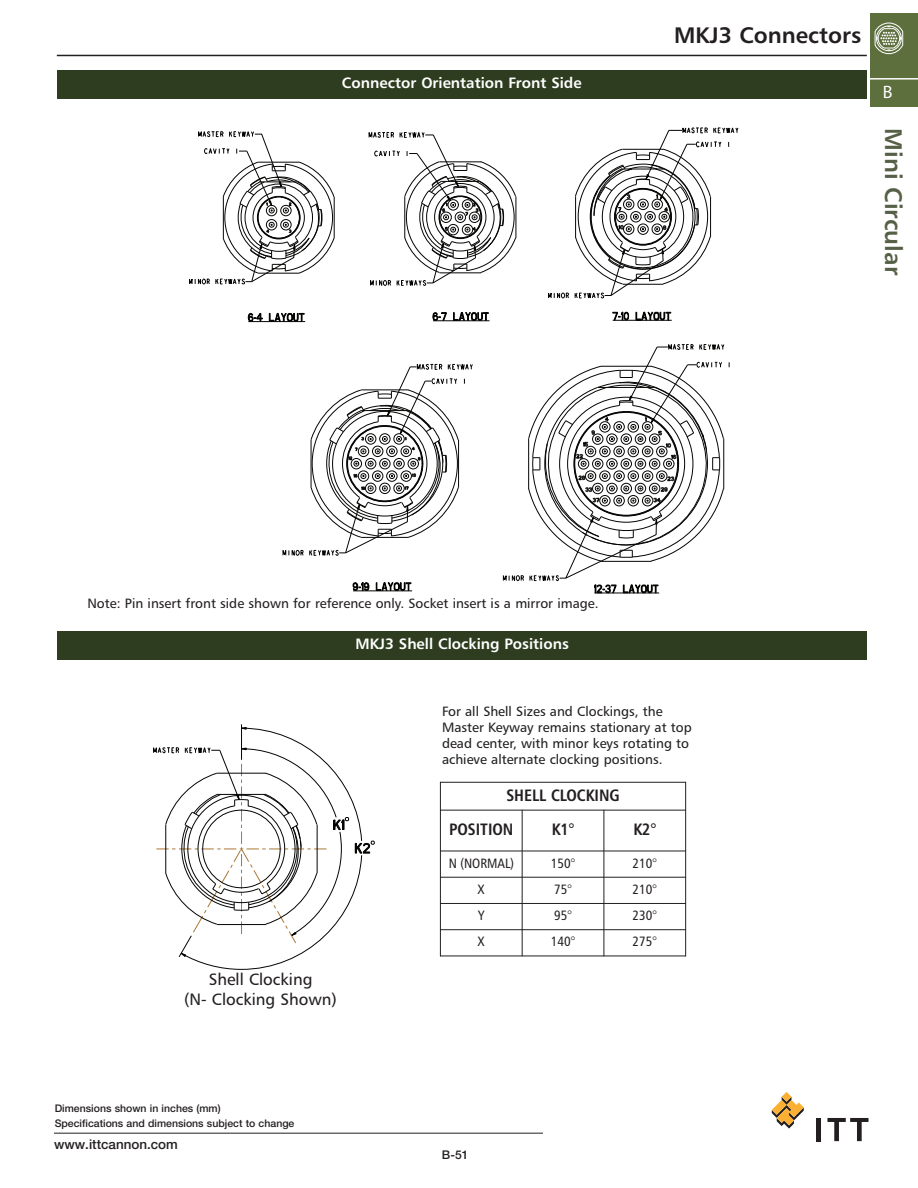
<style>
.page{position:relative;width:918px;height:1188px;background:#fff}
.page>*{position:absolute;margin:0;border:0;box-sizing:border-box;transform-origin:0 0}
.t1{font:24px "Humanist 777 BT Bold B";color:#566046}
.t2{font:22.5px "Humanist 777 BT Bold B";color:#231f20}
.t3{font:700 18px "Helvetica LT Std";color:#fff}
.t4{font:16.5px/19.8px "Humanist 777 BT Roman B";color:#231f20;text-align:center}
.t5{font:16.5px/34.3px "Humanist 777 BT Bold Condensed B";color:#231f20}
.t6{font:15px "Humanist 777 BT Bold B";color:#fff}
.t7{font:13.5px/16.2px "Humanist 777 BT Roman B";color:#231f20}
.t8{font:13.5px "Humanist 777 BT Roman Condensed B";color:#231f20}
.t9{font:500 13.35px "Helvetica Neue LT";color:#231f20}
.t10{font:500 12px "Helvetica Neue LT";color:#231f20}
.t11{font:500 10.5px/14.9px "Helvetica Neue LT";color:#231f20}
</style>
<div class="page">
<hr style="left:54px;top:1133px;width:489px;height:1px;background:#231f20">
<svg style="left:772px;top:1092px;width:32px;height:37px"></svg>
<hr style="left:816px;top:1118px;width:4px;height:23px;background:#231f20">
<svg style="left:827px;top:1118px;width:41px;height:23px"></svg>
<div style="left:871px;top:13px;width:47px;height:94px;background:#5e6f3e"></div>
<hr style="left:871px;top:78px;width:47px;height:2px;background:#fff">
<svg style="left:874px;top:22px;width:29px;height:32px"></svg>
<hr style="left:57px;top:55px;width:810px;height:1px;background:#231f20">
<div style="left:57px;top:70px;width:810px;height:29px;background:#2e3d1f"></div>
<svg style="left:353px;top:582px;width:16px;height:9px"></svg>
<svg style="left:376px;top:582px;width:35px;height:9px"></svg>
<hr style="left:353px;top:591px;width:59px;height:1px;background:#050504">
<svg style="left:283px;top:549px;width:20px;height:7px"></svg>
<hr style="left:595px;top:593px;width:64px;height:1px;background:#050504">
<svg style="left:433px;top:312px;width:14px;height:9px"></svg>
<svg style="left:453px;top:312px;width:36px;height:9px"></svg>
<hr style="left:433px;top:321px;width:57px;height:1px;background:#050504">
<svg style="left:248px;top:313px;width:14px;height:8px"></svg>
<svg style="left:269px;top:313px;width:35px;height:8px"></svg>
<hr style="left:248px;top:321px;width:57px;height:1px;background:#050504">
<svg style="left:613px;top:312px;width:16px;height:8px"></svg>
<svg style="left:636px;top:312px;width:35px;height:8px"></svg>
<hr style="left:613px;top:320px;width:59px;height:1px;background:#050504">
<svg style="left:548px;top:292px;width:21px;height:7px"></svg>
<hr style="left:516px;top:197px;width:1px;height:41px;background:#050504">
<svg style="left:309px;top:363px;width:164px;height:193px"></svg>
<svg style="left:503px;top:344px;width:227px;height:249px"></svg>
<svg style="left:369px;top:132px;width:147px;height:154px"></svg>
<svg style="left:189px;top:131px;width:146px;height:154px"></svg>
<svg style="left:575px;top:128px;width:163px;height:171px"></svg>
<hr style="left:241px;top:724px;width:1px;height:36px;background:#050504">
<svg style="left:153px;top:727px;width:221px;height:243px"></svg>
<div style="left:57px;top:631px;width:810px;height:29px;background:#2e3d1f"></div>
<hr style="left:440px;top:782px;width:1px;height:174px;background:#231f20">
<hr style="left:522px;top:810px;width:1px;height:146px;background:#231f20">
<hr style="left:604px;top:810px;width:1px;height:146px;background:#231f20">
<hr style="left:685px;top:782px;width:1px;height:174px;background:#231f20">
<hr style="left:440px;top:782px;width:246px;height:1px;background:#231f20">
<hr style="left:440px;top:810px;width:246px;height:1px;background:#231f20">
<hr style="left:440px;top:851px;width:246px;height:1px;background:#231f20">
<hr style="left:440px;top:877px;width:246px;height:1px;background:#231f20">
<hr style="left:440px;top:903px;width:246px;height:1px;background:#231f20">
<hr style="left:440px;top:929px;width:246px;height:1px;background:#231f20">
<hr style="left:440px;top:956px;width:246px;height:1px;background:#231f20">
<p class="t6" style="left:342px;top:77px;width:241px">Connector Orientation Front Side</p>
<h2 class="t2" style="left:674px;top:26px;width:189px">MKJ3 Connectors</h2>
<h3 class="t3" style="left:883px;top:86px;width:11px">B</h3>
<h1 class="t1" style="left:903px;top:128px;width:148px;rotate:90deg">Mini Circular</h1>
<p class="t7" style="left:87px;top:596px;width:513px">Note: Pin insert front side shown for reference only. Socket insert is a mirror image.</p>
<p class="t6" style="left:356px;top:638px;width:215px">MKJ3 Shell Clocking Positions</p>
<p class="t7" style="left:442px;top:704px;width:251px">For all Shell Sizes and Clockings, the Master Keyway remains stationary at top dead center, with minor keys rotating to achieve alternate clocking positions.</p>
<p class="t5" style="left:449px;top:779px;width:172px;text-indent:57px">SHELL CLOCKING<br>POSITION</p>
<p class="t5" style="left:552px;top:813px;width:24px">K1°</p>
<p class="t5" style="left:633px;top:813px;width:24px">K2°</p>
<p class="t4" style="left:184px;top:971px;width:154px">Shell Clocking<br>(N- Clocking Shown)</p>
<p class="t11" style="left:55px;top:1101px;width:241px">Dimensions shown in inches (mm)<br>Specifications and dimensions subject to change</p>
<p class="t9" style="left:54px;top:1136px;width:125px">www.ittcannon.com</p>
<p class="t8" style="left:449px;top:858px;width:67px">N (NORMAL)</p>
<p class="t8" style="left:551px;top:858px;width:26px">150°</p>
<p class="t8" style="left:633px;top:858px;width:26px">210°</p>
<p class="t8" style="left:478px;top:884px;width:9px">X</p>
<p class="t8" style="left:554px;top:884px;width:19px">75°</p>
<p class="t8" style="left:633px;top:884px;width:26px">210°</p>
<p class="t8" style="left:478px;top:910px;width:8px">Y</p>
<p class="t8" style="left:554px;top:910px;width:19px">95°</p>
<p class="t8" style="left:633px;top:910px;width:26px">230°</p>
<p class="t8" style="left:478px;top:936px;width:9px">X</p>
<p class="t8" style="left:551px;top:936px;width:26px">140°</p>
<p class="t8" style="left:633px;top:936px;width:26px">275°</p>
<p class="t10" style="left:442px;top:1147px;width:28px">B-51</p>
</div>
